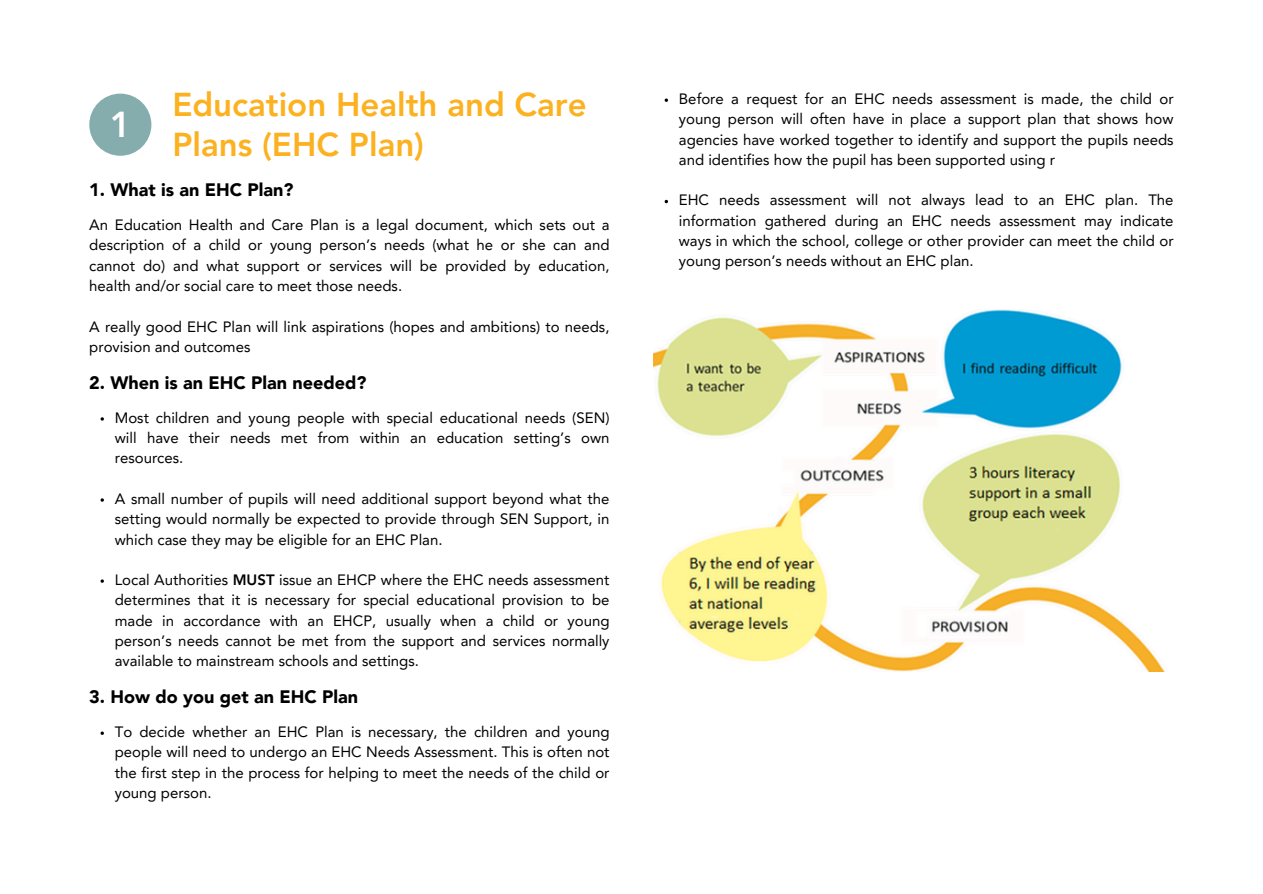
<style>
.page{position:relative;width:1263px;height:894px;background:#fff}
.page>*{position:absolute;margin:0;border:0;box-sizing:border-box;transform-origin:0 0}
.t1{font:800 36px "Avenir LT Pro";color:#fff}
.t2{font:800 33px/39.3px "Avenir LT Pro";color:#fcb120}
.t3{font:900 18px "Avenir LT Pro";color:#000}
.t4{font:15px/20.2px "Avenir LT Pro";color:#000;text-align:justify}
.s1{font-weight:800}
</style>
<div class="page">
<div style="left:89px;top:94px;width:62px;height:62px;background:#85adae;border-radius:50%"></div>
<img style="left:653px;top:309px;width:512px;height:362px">
<svg style="left:665px;top:98px;width:3px;height:4px"></svg>
<h1 class="t2" style="left:172px;top:88px;width:416px">Education Health and Care<br>Plans (EHC Plan)</h1>
<h2 class="t3" style="left:89px;top:183px;width:206px">1. What is an EHC Plan?</h2>
<p class="t4" style="left:89px;top:216px;width:522px">An Education Health and Care Plan is a legal document, which sets out a description of a child or young person’s needs (what he or she can and cannot do) and what support or services will be provided by education, health and/or social care to meet those needs.</p>
<p class="t4" style="left:89px;top:317px;width:522px">A really good EHC Plan will link aspirations (hopes and ambitions) to needs, provision and outcomes</p>
<h2 class="t3" style="left:89px;top:375px;width:279px">2. When is an EHC Plan needed?</h2>
<p class="t4" style="left:115px;top:409px;width:496px">Most children and young people with special educational needs (SEN) will have their needs met from within an education setting’s own resources.</p>
<p class="t4" style="left:115px;top:490px;width:496px">A small number of pupils will need additional support beyond what the setting would normally be expected to provide through SEN Support, in which case they may be eligible for an EHC Plan.</p>
<p class="t4" style="left:115px;top:571px;width:496px">Local Authorities <span class="s1">MUST</span> issue an EHCP where the EHC needs assessment determines that it is necessary for special educational provision to be made in accordance with an EHCP, usually when a child or young person’s needs cannot be met from the support and services normally available to mainstream schools and settings.</p>
<p class="t1" style="left:110px;top:110px;width:23px">1</p>
<p class="t3" style="left:89px;top:689px;width:270px">3. How do you get an EHC Plan</p>
<p class="t4" style="left:115px;top:723px;width:496px">To decide whether an EHC Plan is necessary, the children and young people will need to undergo an EHC Needs Assessment. This is often not the first step in the process for helping to meet the needs of the child or young person.</p>
<p class="t4" style="left:679px;top:90px;width:496px">Before a request for an EHC needs assessment is made, the child or young person will often have in place a support plan that shows how agencies have worked together to identify and support the pupils needs and identifies how the pupil has been supported using r</p>
<h2 class="t4" style="left:679px;top:191px;width:496px">EHC needs assessment will not always lead to an EHC plan. The information gathered during an EHC needs assessment may indicate ways in which the school, college or other provider can meet the child or young person’s needs without an EHC plan.</h2>
</div>
